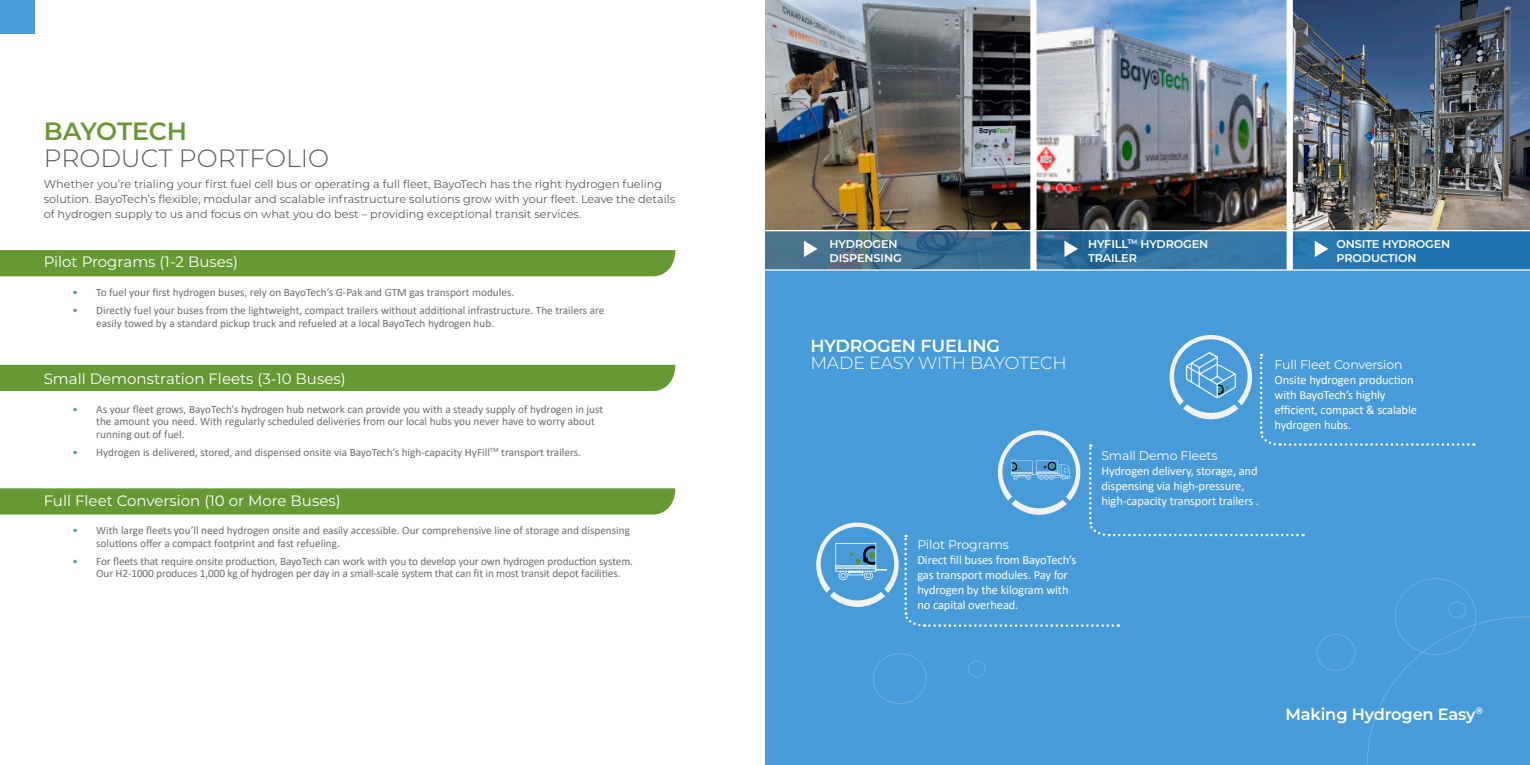
<style>
.page{position:relative;width:1530px;height:765px;background:#fff}
.page>*{position:absolute;margin:0;border:0;box-sizing:border-box;transform-origin:0 0}
.Light_Blue_Main_Headers{font:300 25px "Montserrat";color:#575b61}
.Light_Blue_Main_Headers-2{font:600 25px "Montserrat";letter-spacing:-.005em;color:#669934}
.Gray_Body_Text{font:300 17.5px "Montserrat";letter-spacing:-.01em;color:#fff}
.Gray_Body_Text-2{font:600 17.5px "Montserrat";letter-spacing:-.01em;color:#fff}
.t1{font:600 16.25px "Montserrat";letter-spacing:-.01em;color:#fff}
.White_SubMain_Headers{font:15px "Montserrat";color:#fff}
.Gray_Body_Text-3{font:12.5px/15px "Calibri";letter-spacing:-.01em;color:#fff}
.Gray_Body_Text-4{font:12.5px "Montserrat";letter-spacing:-.01em;color:#fff}
.t2{font:11.25px/12.5px "Calibri";color:#6c6d70}
.Blue_sub_text_sub_header{font:11.25px/15px "Montserrat";color:#575b61}
.t3{font:600 11.25px/13.5px "Montserrat";letter-spacing:-.01em;color:#fff}
.s1{color:#479bd9}
</style>
<div class="page">
<div style="left:0;top:0;width:35px;height:34px;background:#479bd9"></div>
<div style="left:765px;top:257px;width:765px;height:508px;background:#479bd9"></div>
<img style="left:765px;top:0;width:765px;height:230px">
<svg style="left:765px;top:231px;width:765px;height:38px;background:#33729f"></svg>
<svg style="left:804px;top:241px;width:14px;height:16px"></svg>
<svg style="left:1064px;top:241px;width:14px;height:16px"></svg>
<svg style="left:1315px;top:241px;width:13px;height:16px"></svg>
<div style="left:1030px;top:0;width:7px;height:270px;background:#fff"></div>
<div style="left:1287px;top:0;width:6px;height:270px;background:#fff"></div>
<hr style="left:754px;top:269px;width:776px;height:2px;background:#fff">
<svg style="left:0;top:250px;width:675px;height:27px;background:#6b9c3b"></svg>
<div style="left:0;top:365px;width:675px;height:27px;background:#669934"></div>
<svg style="left:0;top:488px;width:675px;height:27px;background:#6b9c3b"></svg>
<svg style="left:816px;top:335px;width:714px;height:430px"></svg>
<p class="Light_Blue_Main_Headers-2" style="left:44px;top:113px;width:145px">BAYOTECH</p>
<p class="Light_Blue_Main_Headers" style="left:44px;top:141px;width:287px">PRODUCT PORTFOLIO</p>
<p class="Blue_sub_text_sub_header" style="left:44px;top:176px;width:633px">Whether you’re trialing your first fuel cell bus or operating a full fleet, BayoTech has the right hydrogen fueling solution. BayoTech’s flexible, modular and scalable infrastructure solutions grow with your fleet. Leave the details of hydrogen supply to us and focus on what you do best – providing exceptional transit services.</p>
<p class="White_SubMain_Headers" style="left:44px;top:252px;width:196px">Pilot Programs (1-2 Buses)</p>
<p class="t2" style="left:73px;top:286px;width:443px"><span class="s1">•</span> To fuel your first hydrogen buses, rely on BayoTech’s G-Pak and GTM gas transport modules.</p>
<p class="t2" style="left:96px;top:304px;width:510px;text-indent:-24px"><span class="s1">•</span> Directly fuel your buses from the lightweight, compact trailers without additional infrastructure. The trailers are easily towed by a standard pickup truck and refueled at a local BayoTech hydrogen hub.</p>
<p class="White_SubMain_Headers" style="left:44px;top:368px;width:303px">Small Demonstration Fleets (3-10 Buses)</p>
<p class="t2" style="left:96px;top:402px;width:508px;text-indent:-24px"><span class="s1">•</span> As your fleet grows, BayoTech’s hydrogen hub network can provide you with a steady supply of hydrogen in just the amount you need. With regularly scheduled deliveries from our local hubs you never have to worry about running out of fuel.</p>
<p class="t2" style="left:73px;top:445px;width:510px"><span class="s1">•</span> Hydrogen is delivered, stored, and dispensed onsite via BayoTech’s high-capacity HyFill<sup>TM</sup> transport trailers.</p>
<p class="White_SubMain_Headers" style="left:44px;top:490px;width:298px">Full Fleet Conversion (10 or More Buses)</p>
<p class="t2" style="left:96px;top:524px;width:535px;text-indent:-24px"><span class="s1">•</span> With large fleets you’ll need hydrogen onsite and easily accessible. Our comprehensive line of storage and dispensing solutions offer a compact footprint and fast refueling.</p>
<p class="t2" style="left:96px;top:555px;width:538px;text-indent:-24px"><span class="s1">•</span> For fleets that require onsite production, BayoTech can work with you to develop your own hydrogen production system.<br>Our H2-1000 produces 1,000 kg of hydrogen per day in a small-scale system that can fit in most transit depot facilities.</p>
<p class="t3" style="left:1088px;top:237px;width:122px">HYFILL<sup>TM</sup> HYDROGEN<br>TRAILER</p>
<p class="t3" style="left:830px;top:237px;width:74px">HYDROGEN<br>DISPENSING</p>
<p class="t3" style="left:1337px;top:237px;width:115px">ONSITE HYDROGEN<br>PRODUCTION</p>
<p class="Gray_Body_Text-2" style="left:810px;top:333px;width:191px">HYDROGEN FUELING</p>
<p class="Gray_Body_Text" style="left:810px;top:351px;width:258px">MADE EASY WITH BAYOTECH</p>
<p class="Gray_Body_Text-4" style="left:917px;top:536px;width:93px">Pilot Programs</p>
<p class="Gray_Body_Text-3" style="left:917px;top:552px;width:160px">Direct fill buses from BayoTech’s gas transport modules. Pay for hydrogen by the kilogram with no capital overhead.</p>
<p class="Gray_Body_Text-4" style="left:1101px;top:447px;width:118px">Small Demo Fleets</p>
<p class="Gray_Body_Text-3" style="left:1101px;top:463px;width:159px">Hydrogen delivery, storage, and dispensing via high-pressure, high-capacity transport trailers .</p>
<p class="Gray_Body_Text-4" style="left:1275px;top:356px;width:130px">Full Fleet Conversion</p>
<p class="Gray_Body_Text-3" style="left:1275px;top:372px;width:144px">Onsite hydrogen production with BayoTech’s highly efficient, compact &amp; scalable hydrogen hubs.</p>
<h3 class="t1" style="left:1286px;top:702px;width:199px">Making Hydrogen Easy<sup>®</sup></h3>
</div>
